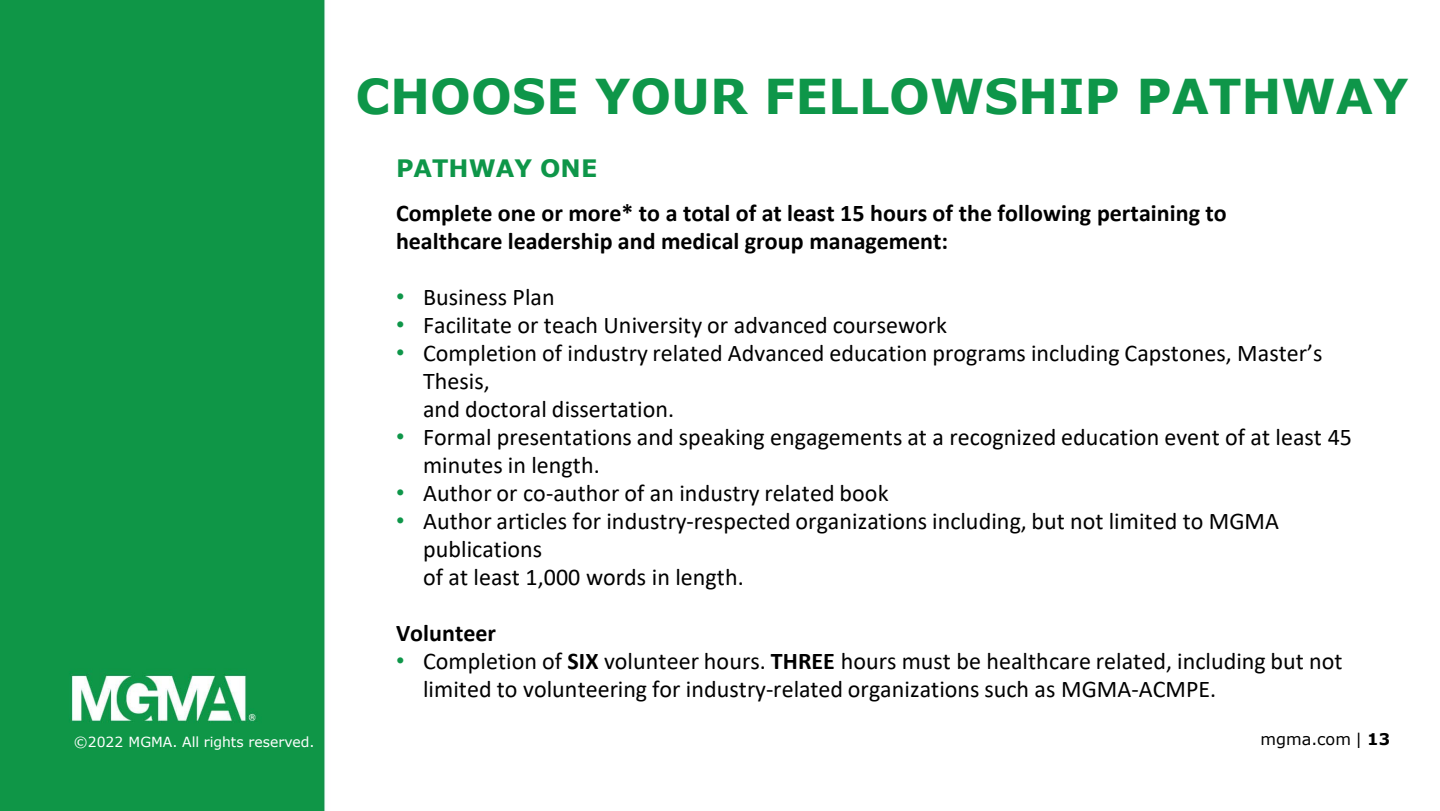
<style>
.page{position:relative;width:1440px;height:811px;background:#fff}
.page>*{position:absolute;margin:0;border:0;box-sizing:border-box;transform-origin:0 0}
.t1{font:700 48px "Verdana";color:#0e9649}
.t2{font:24px/28px "Calibri";color:#000}
.t3{font:700 24px/28px "Calibri";letter-spacing:.005em;color:#000}
.t4{font:700 24px "Verdana";color:#0e9649}
.t5{font:16px "Verdana";color:#000}
.t6{font:14px "Verdana";color:#fff}
.s1{font-family:"Arial";color:#0e9649}
.s2{font-weight:700}
</style>
<div class="page">
<div style="left:0;top:0;width:325px;height:811px;background:#0f9647"></div>
<h1 class="t1" style="left:355px;top:63px;width:1054px">CHOOSE YOUR FELLOWSHIP PATHWAY</h1>
<p class="t4" style="left:396px;top:151px;width:203px">PATHWAY ONE</p>
<p class="t3" style="left:396px;top:199px;width:832px">Complete one or more* to a total of at least 15 hours of the following pertaining to healthcare leadership and medical group management:</p>
<p class="t2" style="left:396px;top:283px;width:160px"><span class="s1">•</span> Business Plan</p>
<p class="t2" style="left:396px;top:311px;width:553px"><span class="s1">•</span> Facilitate or teach University or advanced coursework</p>
<p class="t2" style="left:423px;top:339px;width:901px;text-indent:-27px"><span class="s1">•</span> Completion of industry related Advanced education programs including Capstones, Master’s<br>Thesis,<br>and doctoral dissertation.</p>
<p class="t2" style="left:423px;top:423px;width:930px;text-indent:-27px"><span class="s1">•</span> Formal presentations and speaking engagements at a recognized education event of at least 45 minutes in length.</p>
<p class="t2" style="left:396px;top:479px;width:494px"><span class="s1">•</span> Author or co-author of an industry related book</p>
<p class="t2" style="left:423px;top:507px;width:858px;text-indent:-27px"><span class="s1">•</span> Author articles for industry-respected organizations including, but not limited to MGMA publications<br>of at least 1,000 words in length.</p>
<p class="t3" style="left:396px;top:619px;width:101px">Volunteer</p>
<p class="t2" style="left:423px;top:647px;width:921px;text-indent:-27px"><span class="s1">•</span> Completion of <span class="s2">SIX</span> volunteer hours. <span class="s2">THREE</span> hours must be healthcare related, including but not limited to volunteering for industry-related organizations such as MGMA-ACMPE.</p>
<p class="t6" style="left:74px;top:732px;width:242px">©2022 MGMA. All rights reserved.</p>
<p class="t5" style="left:1260px;top:729px;width:131px">mgma.com | <span class="s2">13</span></p>
</div>
